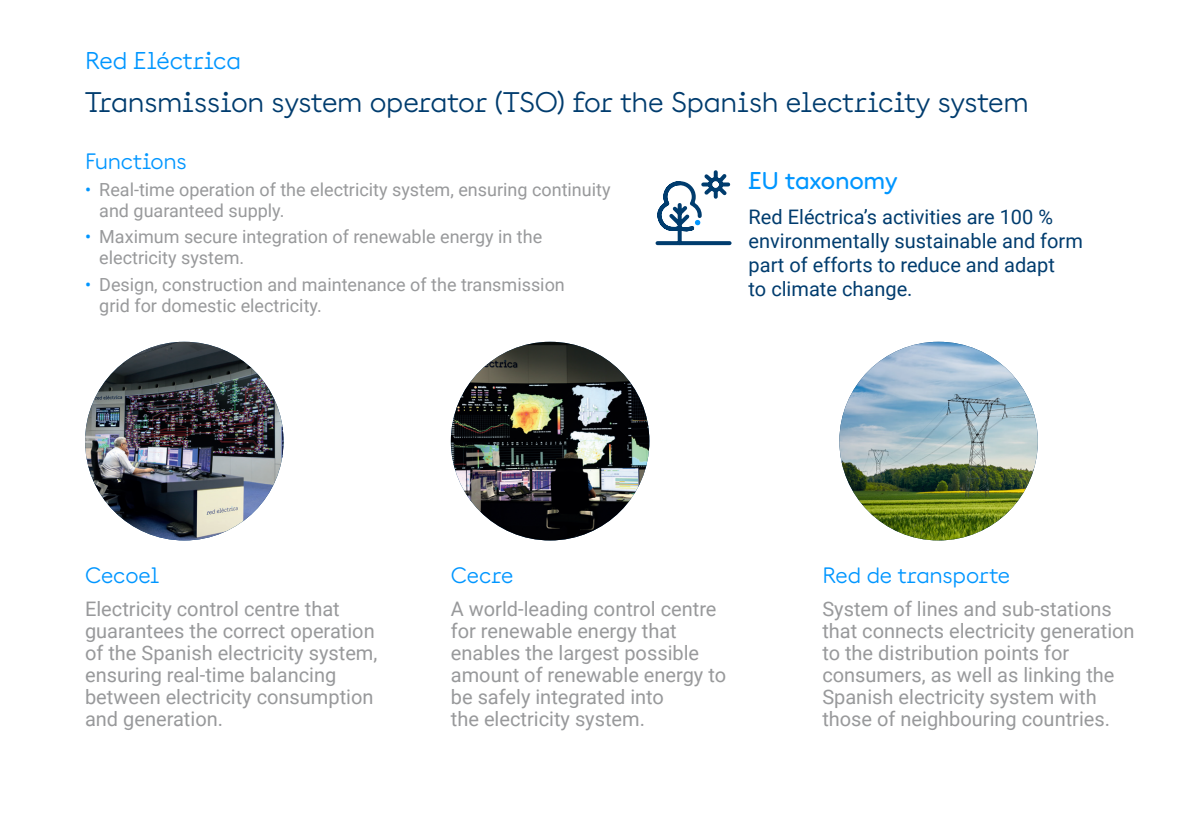
<style>
.page{position:relative;width:1191px;height:840px;background:#fff}
.page>*{position:absolute;margin:0;border:0;box-sizing:border-box;transform-origin:0 0}
.t1{font:28px "Documan";letter-spacing:-.005em;color:#003c6e}
.t2{font:24px "Documan";letter-spacing:-.005em;color:#0096ff}
.Body{font:500 24px "Documan";color:#0096ff}
.H22{font:22px "Documan";letter-spacing:-.005em;color:#0096ff}
.Body2{font:20px/22px "Roboto";color:#98999b}
.Body-2{font:20px/24px "Roboto";color:#003c6e}
.t3{font:18px/21px "Roboto";color:#98999b}
.s1{color:#0096ff}
</style>
<div class="page">
<img style="left:85px;top:341px;width:198px;height:199px;border-radius:99px">
<img style="left:451px;top:341px;width:198px;height:199px;border-radius:99px">
<img style="left:839px;top:341px;width:198px;height:199px;border-radius:99px">
<svg style="left:655px;top:170px;width:77px;height:76px"></svg>
<h2 class="t2" style="left:85px;top:40px;width:157px">Red Eléctrica</h2>
<h1 class="t1" style="left:85px;top:79px;width:945px">Transmission system operator (TSO) for the Spanish electricity system</h1>
<p class="H22" style="left:85px;top:143px;width:103px">Functions</p>
<p class="t3" style="left:99px;top:178px;width:513px;text-indent:-14px"><span class="s1">•</span> Real-time operation of the electricity system, ensuring continuity and guaranteed supply.</p>
<p class="t3" style="left:99px;top:226px;width:444px;text-indent:-14px"><span class="s1">•</span> Maximum secure integration of renewable energy in the electricity system.</p>
<p class="t3" style="left:99px;top:273px;width:467px;text-indent:-14px"><span class="s1">•</span> Design, construction and maintenance of the transmission grid for domestic electricity.</p>
<p class="Body" style="left:748px;top:160px;width:150px">EU taxonomy</p>
<p class="Body-2" style="left:748px;top:204px;width:336px">Red Eléctrica’s activities are 100 % environmentally sustainable and form part of efforts to reduce and adapt<br>to climate change.</p>
<p class="H22" style="left:85px;top:556px;width:76px">Cecoel</p>
<p class="Body2" style="left:85px;top:597px;width:294px">Electricity control centre that guarantees the correct operation of the Spanish electricity system, ensuring real-time balancing between electricity consumption and generation.</p>
<p class="H22" style="left:451px;top:556px;width:64px">Cecre</p>
<p class="Body2" style="left:451px;top:597px;width:277px">A world-leading control centre for renewable energy that enables the largest possible amount of renewable energy to be safely integrated into<br>the electricity system.</p>
<p class="H22" style="left:822px;top:556px;width:189px">Red de transporte</p>
<p class="Body2" style="left:822px;top:597px;width:314px">System of lines and sub-stations that connects electricity generation to the distribution points for consumers, as well as linking the Spanish electricity system with those of neighbouring countries.</p>
</div>
